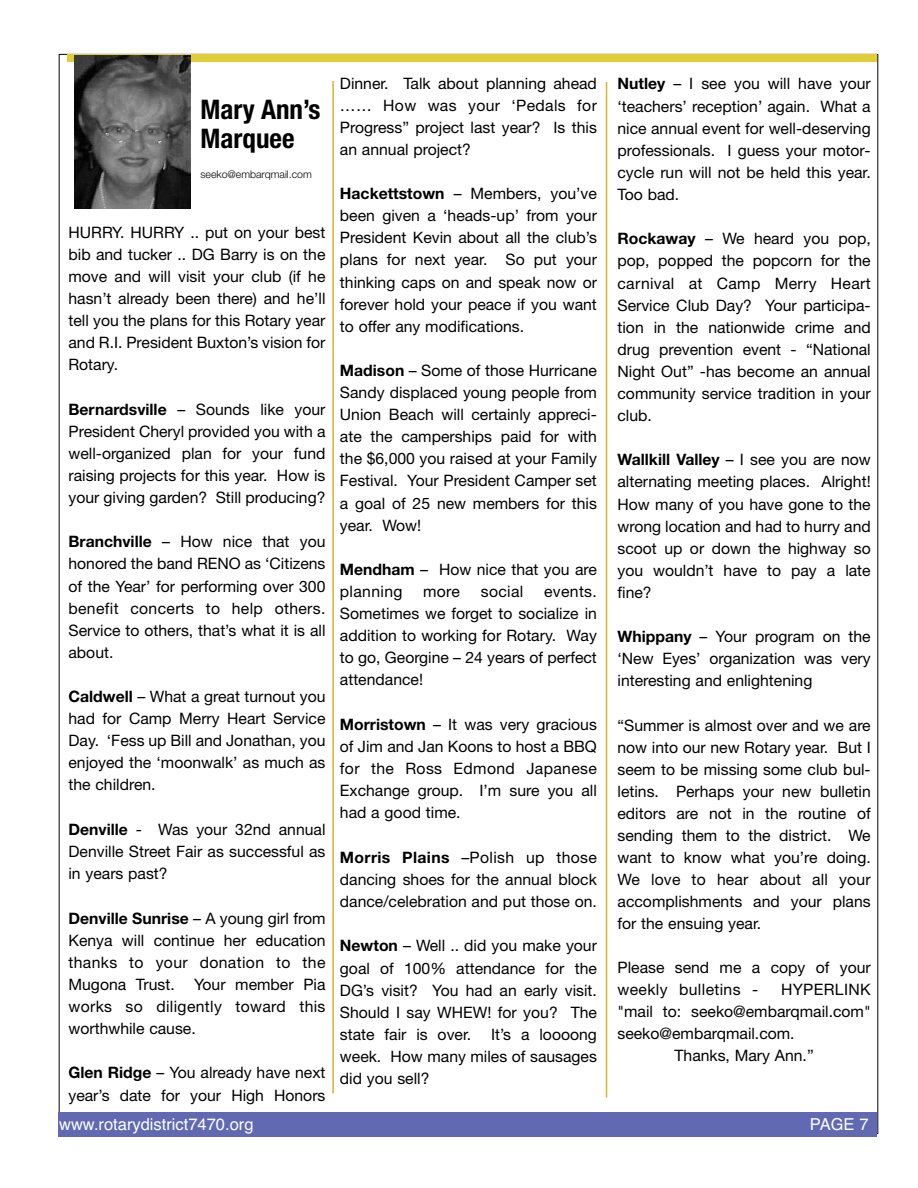
<style>
.page{position:relative;width:918px;height:1188px;background:#fff}
.page>*{position:absolute;margin:0;border:0;box-sizing:border-box;transform-origin:0 0}
.t1{font:700 condensed 27px/28.5px "Helvetica Neue";color:#000}
.t2{font:16.5px "Helvetica";color:#fff}
.t3{font:15.75px/22px "Helvetica Neue";color:#000;text-align:justify}
.t4{font:15.75px "Helvetica Neue";letter-spacing:.02em;color:#000}
.t5{font:300 10.5px "Helvetica Neue";color:#000}
.s1{font-weight:700}
</style>
<div class="page">
<div style="left:59px;top:1113px;width:818px;height:24px;background:#6069b1"></div>
<hr style="left:332px;top:81px;width:2px;height:1012px;background:#dab328">
<hr style="left:606px;top:82px;width:1px;height:1016px;background:#dab328">
<div style="left:67px;top:54px;width:810px;height:8px;background:#dfce38"></div>
<img style="left:74px;top:56px;width:116px;height:153px">
<h1 class="t1" style="left:201px;top:95px;width:122px">Mary Ann’s<br>Marquee</h1>
<p class="t5" style="left:201px;top:168px;width:113px">seeko@embarqmail.com</p>
<p class="t3" style="left:68px;top:221px;width:259px">HURRY. HURRY .. put on your best bib and tucker .. DG Barry is on the move and will visit your club (if he hasn’t already been there) and he’ll tell you the plans for this Rotary year and R.I. President Buxton’s vision for Rotary.</p>
<p class="t3" style="left:68px;top:398px;width:259px"><span class="s1">Bernardsville</span> – Sounds like your President Cheryl provided you with a well-organized plan for your fund raising projects for this year. How is your giving garden? Still producing?</p>
<p class="t3" style="left:68px;top:530px;width:259px"><span class="s1">Branchville</span> – How nice that you honored the band RENO as ‘Citizens of the Year’ for performing over 300 benefit concerts to help others.<br>Service to others, that’s what it is all about.</p>
<p class="t3" style="left:68px;top:685px;width:259px"><span class="s1">Caldwell</span> – What a great turnout you had for Camp Merry Heart Service Day. ‘Fess up Bill and Jonathan, you enjoyed the ‘moonwalk’ as much as the children.</p>
<p class="t3" style="left:68px;top:818px;width:259px"><span class="s1">Denville</span> - Was your 32nd annual Denville Street Fair as successful as in years past?</p>
<p class="t3" style="left:68px;top:907px;width:259px"><span class="s1">Denville Sunrise</span> – A young girl from Kenya will continue her education thanks to your donation to the Mugona Trust. Your member Pia works so diligently toward this worthwhile cause.</p>
<p class="t3" style="left:68px;top:1062px;width:258px"><span class="s1">Glen Ridge</span> – You already have next year’s date for your High Honors</p>
<p class="t3" style="left:340px;top:72px;width:259px">Dinner. Talk about planning ahead …… How was your ‘Pedals for Progress” project last year? Is this an annual project?</p>
<p class="t3" style="left:340px;top:182px;width:259px"><span class="s1">Hackettstown</span> – Members, you’ve been given a ‘heads-up’ from your President Kevin about all the club’s plans for next year. So put your thinking caps on and speak now or forever hold your peace if you want to offer any modifications.</p>
<p class="t3" style="left:340px;top:359px;width:259px"><span class="s1">Madison</span> – Some of those Hurricane Sandy displaced young people from Union Beach will certainly appreci&shy;ate the camperships paid for with the $6,000 you raised at your Family Festival. Your President Camper set a goal of 25 new members for this year. Wow!</p>
<p class="t3" style="left:340px;top:558px;width:258px"><span class="s1">Mendham</span> – How nice that you are planning</p>
<p class="t3" style="left:423px;top:580px;width:38px">more</p>
<p class="t3" style="left:481px;top:580px;width:44px">social</p>
<p class="t3" style="left:340px;top:580px;width:259px;text-indent:204px">events.<br>Sometimes we forget to socialize in addition to working for Rotary. Way to go, Georgine – 24 years of perfect attendance!</p>
<p class="t3" style="left:340px;top:713px;width:259px"><span class="s1">Morristown</span> – It was very gracious of Jim and Jan Koons to host a BBQ for the Ross Edmond Japanese Exchange group. I’m sure you all had a good time.</p>
<p class="t3" style="left:340px;top:846px;width:258px"><span class="s1">Morris Plains</span> –Polish up those dancing shoes for the annual block dance/celebration and put those on.</p>
<p class="t3" style="left:340px;top:934px;width:259px"><span class="s1">Newton</span> – Well .. did you make your goal of 100% attendance for the DG’s visit? You had an early visit.<br>Should I say WHEW! for you? The state fair is over.</p>
<p class="t3" style="left:340px;top:1023px;width:259px;text-indent:151px">It’s a loooong week. How many miles of sausages did you sell?</p>
<p class="t3" style="left:618px;top:73px;width:255px"><span class="s1">Nutley</span> – I see you will have your ‘teachers’ reception’ again. What a nice annual event for well-deserving professionals. I guess your motor&shy;cycle run will not be held this year.<br>Too bad.</p>
<p class="t3" style="left:618px;top:227px;width:255px"><span class="s1">Rockaway</span> – We heard you pop, pop, popped the popcorn for the carnival at Camp Merry Heart Service Club Day? Your participa&shy;tion in the nationwide crime and drug prevention event - “National Night Out” -has become an annual community service tradition in your club.</p>
<p class="t3" style="left:618px;top:448px;width:255px"><span class="s1">Wallkill Valley</span> – I see you are now alternating meeting places. Alright!<br>How many of you have gone to the wrong location and had to hurry and scoot up or down the highway so you wouldn’t have to pay a late fine?</p>
<p class="t3" style="left:618px;top:625px;width:255px"><span class="s1">Whippany</span> – Your program on the ‘New Eyes’ organization was very interesting and enlightening</p>
<p class="t3" style="left:618px;top:714px;width:255px">“Summer is almost over and we are now into our new Rotary year. But I seem to be missing some club bul&shy;letins. Perhaps your new bulletin editors are not in the routine of sending them to the district. We want to know what you’re doing.<br>We love to hear about all your accomplishments and your plans for the ensuing year.</p>
<p class="t3" style="left:618px;top:956px;width:255px">Please send me a copy of your weekly bulletins -</p>
<p class="t4" style="left:781px;top:980px;width:91px">HYPERLINK</p>
<p class="t3" style="left:618px;top:1000px;width:255px">"mail to: seeko@embarqmail.com"</p>
<p class="t3" style="left:618px;top:1022px;width:179px">seeko@embarqmail.com.</p>
<p class="t3" style="left:675px;top:1044px;width:141px">Thanks, Mary Ann.”</p>
<p class="t2" style="left:59px;top:1115px;width:196px">www.rotarydistrict7470.org</p>
<p class="t2" style="left:810px;top:1115px;width:60px">PAGE 7</p>
</div>
